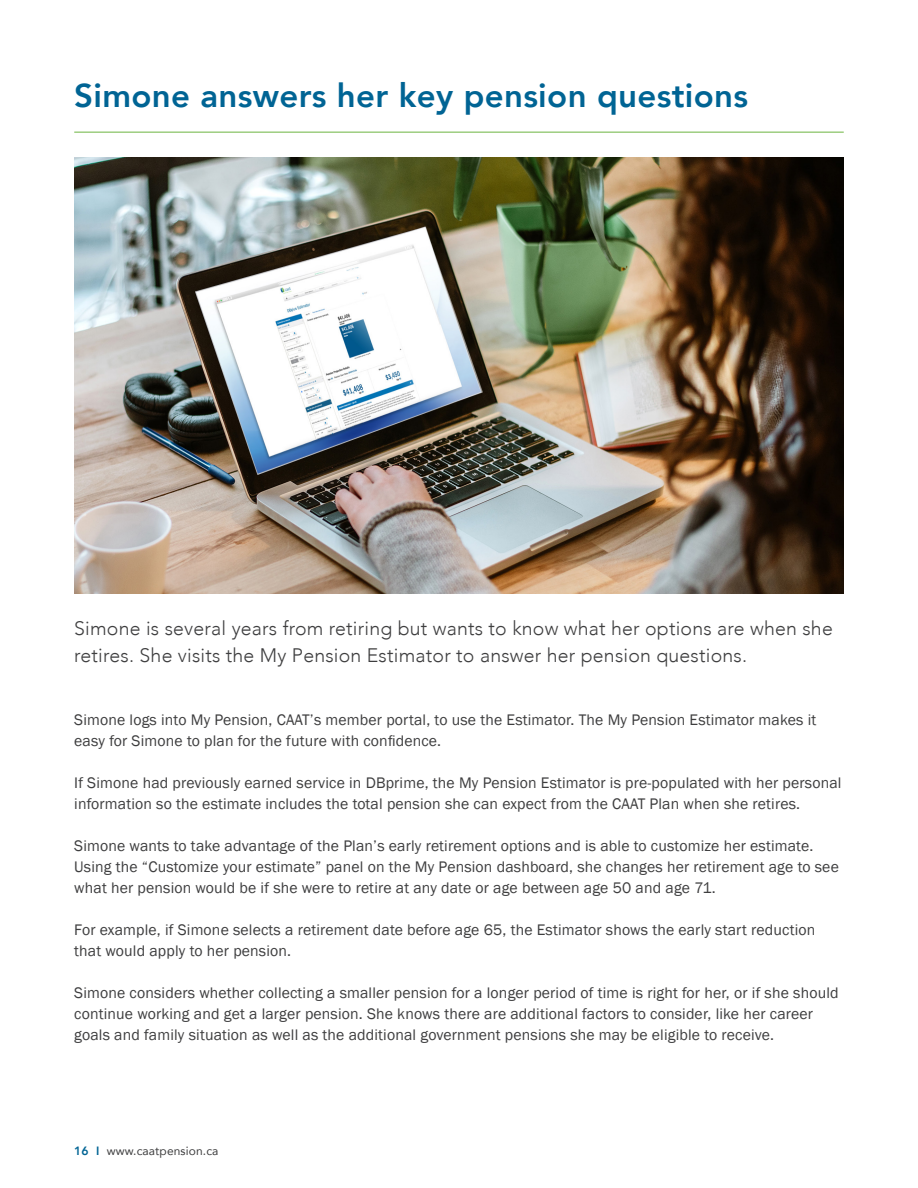
<style>
.page{position:relative;width:918px;height:1188px;background:#fff}
.page>*{position:absolute;margin:0;border:0;box-sizing:border-box;transform-origin:0 0}
.t1{font:800 33px "Avenir";letter-spacing:.01em;color:#006494}
.Paragraph_Intro_Text{font:300 19.5px/27px "Avenir";letter-spacing:.01em;color:#3e3e3f}
.Body_Copy{font:15.75px/21px "Franklin Gothic";letter-spacing:.01em;color:#3e3e3f}
.t2{font:12px "Avenir";letter-spacing:.01em;color:#3e3e3f}
.s1{font-weight:800;color:#006494}
</style>
<div class="page">
<img style="left:74px;top:157px;width:770px;height:437px">
<hr style="left:74px;top:132px;width:770px;height:1px;background:#6cb43f">
<h2 class="t1" style="left:74px;top:70px;width:675px">Simone answers her key pension questions</h2>
<p class="Paragraph_Intro_Text" style="left:74px;top:614px;width:760px">Simone is several years from retiring but wants to know what her options are when she retires. She visits the My Pension Estimator to answer her pension questions.</p>
<p class="Body_Copy" style="left:74px;top:709px;width:744px">Simone logs into My Pension, CAAT’s member portal, to use the Estimator. The My Pension Estimator makes it easy for Simone to plan for the future with confidence.</p>
<p class="Body_Copy" style="left:74px;top:772px;width:769px">If Simone had previously earned service in DBprime, the My Pension Estimator is pre-populated with her personal information so the estimate includes the total pension she can expect from the CAAT Plan when she retires.</p>
<p class="Body_Copy" style="left:74px;top:835px;width:766px">Simone wants to take advantage of the Plan’s early retirement options and is able to customize her estimate.<br>Using the “Customize your estimate” panel on the My Pension dashboard, she changes her retirement age to see what her pension would be if she were to retire at any date or age between age 50 and age 71.</p>
<p class="Body_Copy" style="left:74px;top:919px;width:743px">For example, if Simone selects a retirement date before age 65, the Estimator shows the early start reduction that would apply to her pension.</p>
<p class="Body_Copy" style="left:74px;top:982px;width:766px">Simone considers whether collecting a smaller pension for a longer period of time is right for her, or if she should continue working and get a larger pension. She knows there are additional factors to consider, like her career goals and family situation as well as the additional government pensions she may be eligible to receive.</p>
<p class="t2" style="left:74px;top:1141px;width:146px"><span class="s1">16 I</span> www.caatpension.ca</p>
</div>
